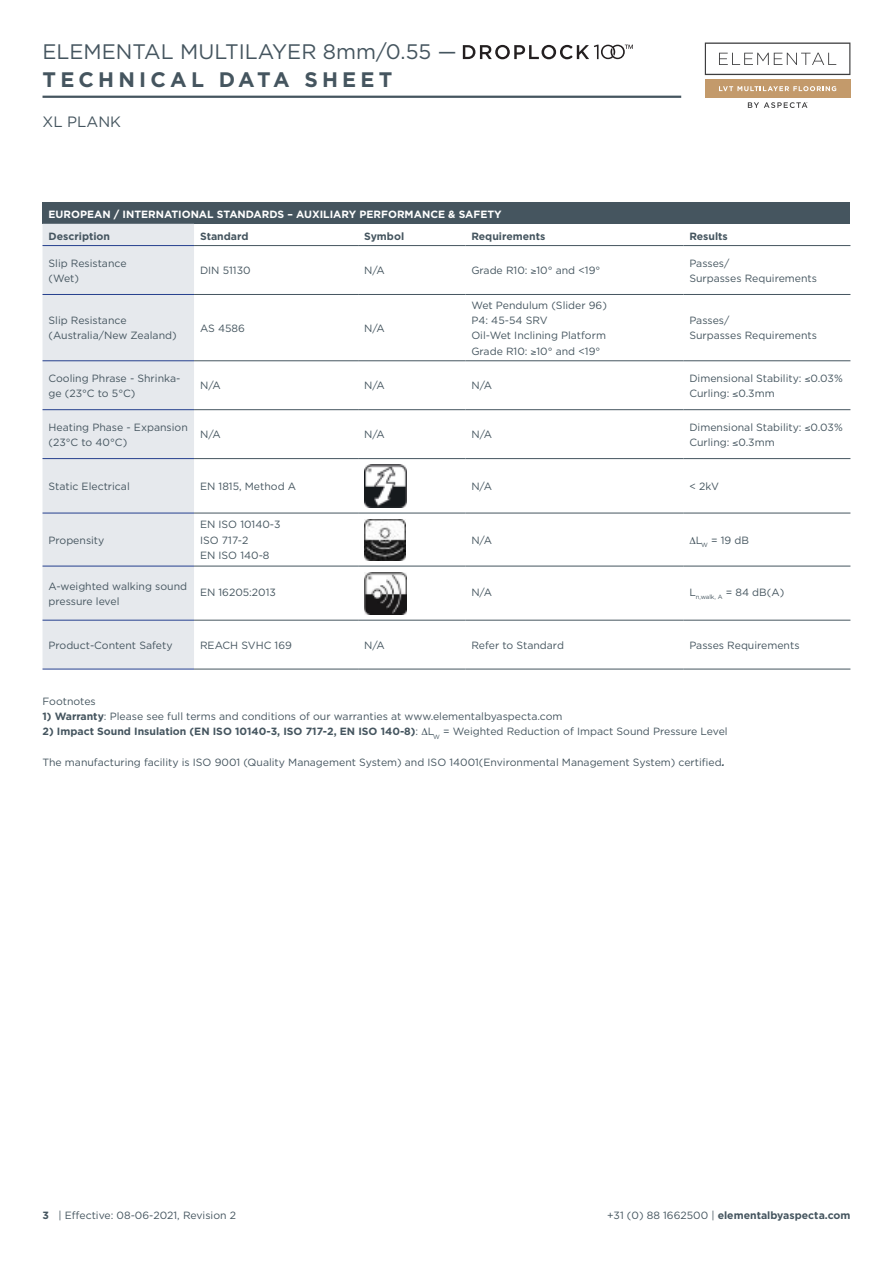
<style>
.page{position:relative;width:893px;height:1263px;background:#fff}
.page>*{position:absolute;margin:0;border:0;box-sizing:border-box;transform-origin:0 0}
.t1{font:21px "Gotham";color:#45555f}
.t2{font:700 21px "Gotham";letter-spacing:.2em;color:#45555f}
.t3{font:15px "Gotham";color:#45555f}
.t4{font:10.5px/15.3px "Gotham";color:#45555f}
.t5{font:700 10.5px "Gotham";color:#45555f}
.t6{font:700 10.5px "Gotham";color:#fff}
.s1{font-weight:700}
.s2{font-weight:400}
.s3{font-weight:700;font-style:italic}
</style>
<div class="page">
<hr style="left:43px;top:96px;width:638px;height:2px;background:#45555f">
<svg style="left:463px;top:45px;width:170px;height:14px"></svg>
<div style="left:705px;top:79px;width:145px;height:19px;background:#c39a6b"></div>
<svg style="left:705px;top:43px;width:145px;height:32px"></svg>
<svg style="left:719px;top:86px;width:117px;height:5px"></svg>
<svg style="left:748px;top:102px;width:59px;height:6px"></svg>
<div style="left:43px;top:202px;width:807px;height:22px;background:#45555f"></div>
<div style="left:43px;top:224px;width:151px;height:445px;background:#e6e9ed"></div>
<hr style="left:43px;top:245px;width:151px;height:1px;background:#253f8e">
<hr style="left:43px;top:294px;width:151px;height:1px;background:#253f8e">
<hr style="left:43px;top:360px;width:151px;height:1px;background:#253f8e">
<hr style="left:43px;top:409px;width:151px;height:1px;background:#253f8e">
<hr style="left:43px;top:458px;width:151px;height:1px;background:#253f8e">
<hr style="left:43px;top:513px;width:151px;height:1px;background:#253f8e">
<hr style="left:43px;top:566px;width:151px;height:1px;background:#253f8e">
<hr style="left:43px;top:620px;width:151px;height:1px;background:#253f8e">
<hr style="left:43px;top:669px;width:151px;height:1px;background:#253f8e">
<hr style="left:194px;top:245px;width:164px;height:1px;background:#45555f">
<hr style="left:358px;top:245px;width:107px;height:1px;background:#45555f">
<hr style="left:465px;top:245px;width:218px;height:1px;background:#45555f">
<hr style="left:683px;top:245px;width:167px;height:1px;background:#45555f">
<hr style="left:194px;top:294px;width:164px;height:1px;background:#45555f">
<hr style="left:358px;top:294px;width:107px;height:1px;background:#45555f">
<hr style="left:465px;top:294px;width:218px;height:1px;background:#45555f">
<hr style="left:683px;top:294px;width:167px;height:1px;background:#45555f">
<hr style="left:194px;top:360px;width:164px;height:1px;background:#45555f">
<hr style="left:358px;top:360px;width:107px;height:1px;background:#45555f">
<hr style="left:465px;top:360px;width:218px;height:1px;background:#45555f">
<hr style="left:683px;top:360px;width:167px;height:1px;background:#45555f">
<hr style="left:194px;top:409px;width:164px;height:1px;background:#45555f">
<hr style="left:358px;top:409px;width:107px;height:1px;background:#45555f">
<hr style="left:465px;top:409px;width:218px;height:1px;background:#45555f">
<hr style="left:683px;top:409px;width:167px;height:1px;background:#45555f">
<hr style="left:194px;top:458px;width:164px;height:1px;background:#45555f">
<hr style="left:358px;top:458px;width:107px;height:1px;background:#45555f">
<hr style="left:465px;top:458px;width:218px;height:1px;background:#45555f">
<hr style="left:683px;top:458px;width:167px;height:1px;background:#45555f">
<hr style="left:194px;top:513px;width:164px;height:1px;background:#45555f">
<hr style="left:358px;top:513px;width:107px;height:1px;background:#45555f">
<hr style="left:465px;top:513px;width:218px;height:1px;background:#45555f">
<hr style="left:683px;top:513px;width:167px;height:1px;background:#45555f">
<hr style="left:194px;top:566px;width:164px;height:1px;background:#45555f">
<hr style="left:358px;top:566px;width:107px;height:1px;background:#45555f">
<hr style="left:465px;top:566px;width:218px;height:1px;background:#45555f">
<hr style="left:683px;top:566px;width:167px;height:1px;background:#45555f">
<hr style="left:194px;top:620px;width:164px;height:1px;background:#45555f">
<hr style="left:358px;top:620px;width:107px;height:1px;background:#45555f">
<hr style="left:465px;top:620px;width:218px;height:1px;background:#45555f">
<hr style="left:683px;top:620px;width:167px;height:1px;background:#45555f">
<hr style="left:194px;top:669px;width:164px;height:1px;background:#45555f">
<hr style="left:358px;top:669px;width:107px;height:1px;background:#45555f">
<hr style="left:465px;top:669px;width:218px;height:1px;background:#45555f">
<hr style="left:683px;top:669px;width:167px;height:1px;background:#45555f">
<img style="left:364px;top:465px;width:43px;height:42px">
<img style="left:364px;top:519px;width:41px;height:41px">
<img style="left:364px;top:572px;width:42px;height:42px">
<h1 class="t1" style="left:43px;top:38px;width:415px">ELEMENTAL MULTILAYER 8mm/0.55 —</h1>
<h1 class="t2" style="left:43px;top:66px;width:351px">TECHNICAL DATA SHEET</h1>
<h2 class="t3" style="left:43px;top:112px;width:80px">XL PLANK</h2>
<p class="t6" style="left:49px;top:207px;width:455px">EUROPEAN / INTERNATIONAL STANDARDS – AUXILIARY PERFORMANCE &amp; SAFETY</p>
<p class="t5" style="left:49px;top:229px;width:63px">Description</p>
<p class="t5" style="left:200px;top:229px;width:50px">Standard</p>
<p class="t5" style="left:364px;top:229px;width:42px">Symbol</p>
<p class="t5" style="left:471px;top:229px;width:75px">Requirements</p>
<p class="t5" style="left:689px;top:229px;width:40px">Results</p>
<p class="t4" style="left:49px;top:255px;width:80px">Slip Resistance (Wet)</p>
<p class="t4" style="left:200px;top:263px;width:52px">DIN 51130</p>
<p class="t4" style="left:364px;top:263px;width:22px">N/A</p>
<p class="t4" style="left:471px;top:263px;width:130px">Grade R10: ≥10° and &lt;19°</p>
<p class="t4" style="left:689px;top:255px;width:129px">Passes/<br>Surpasses Requirements</p>
<p class="t4" style="left:49px;top:313px;width:130px">Slip Resistance (Australia/New Zealand)</p>
<p class="t4" style="left:200px;top:320px;width:46px">AS 4586</p>
<p class="t4" style="left:364px;top:320px;width:22px">N/A</p>
<p class="t4" style="left:471px;top:297px;width:137px">Wet Pendulum (Slider 96)<br>P4: 45-54 SRV<br>Oil-Wet Inclining Platform<br>Grade R10: ≥10° and &lt;19°</p>
<p class="t4" style="left:689px;top:313px;width:129px">Passes/<br>Surpasses Requirements</p>
<p class="t4" style="left:49px;top:370px;width:133px">Cooling Phrase - Shrinka&shy;ge (23°C to 5°C)</p>
<p class="t4" style="left:200px;top:378px;width:22px">N/A</p>
<p class="t4" style="left:364px;top:378px;width:22px">N/A</p>
<p class="t4" style="left:471px;top:378px;width:22px">N/A</p>
<p class="t4" style="left:689px;top:370px;width:155px">Dimensional Stability: ≤0.03%<br>Curling: ≤0.3mm</p>
<p class="t4" style="left:49px;top:419px;width:141px">Heating Phase - Expansion (23°C to 40°C)</p>
<p class="t4" style="left:200px;top:427px;width:22px">N/A</p>
<p class="t4" style="left:364px;top:427px;width:22px">N/A</p>
<p class="t4" style="left:471px;top:427px;width:22px">N/A</p>
<p class="t4" style="left:689px;top:419px;width:155px">Dimensional Stability: ≤0.03%<br>Curling: ≤0.3mm</p>
<p class="t4" style="left:49px;top:478px;width:83px">Static Electrical</p>
<p class="t4" style="left:200px;top:478px;width:98px">EN 1815, Method A</p>
<p class="t4" style="left:471px;top:478px;width:22px">N/A</p>
<p class="t4" style="left:689px;top:478px;width:31px">&lt; 2kV</p>
<p class="t4" style="left:49px;top:532px;width:57px">Propensity</p>
<p class="t4" style="left:200px;top:517px;width:82px">EN ISO 10140-3<br>ISO 717-2<br>EN ISO 140-8</p>
<p class="t4" style="left:471px;top:532px;width:22px">N/A</p>
<p class="t4" style="left:689px;top:532px;width:61px">∆L<sub>W</sub> = 19 dB</p>
<p class="t4" style="left:49px;top:578px;width:140px">A-weighted walking sound pressure level</p>
<p class="t4" style="left:200px;top:584px;width:77px">EN 16205:2013</p>
<p class="t4" style="left:471px;top:584px;width:22px">N/A</p>
<p class="t4" style="left:689px;top:584px;width:96px">L<sub>n,walk,</sub> <sub>A</sub> = 84 dB(A)</p>
<p class="t4" style="left:49px;top:637px;width:126px">Product-Content Safety</p>
<p class="t4" style="left:200px;top:637px;width:93px">REACH SVHC 169</p>
<p class="t4" style="left:364px;top:637px;width:22px">N/A</p>
<p class="t4" style="left:471px;top:637px;width:94px">Refer to Standard</p>
<p class="t4" style="left:689px;top:637px;width:112px">Passes Requirements</p>
<p class="t4" style="left:43px;top:693px;width:55px">Footnotes</p>
<p class="t4" style="left:43px;top:708px;width:521px"><span class="s1">1) Warranty</span>: Please see full terms and conditions of our warranties at www.elementalbyaspecta.com</p>
<p class="t5" style="left:43px;top:724px;width:687px">2) Impact Sound Insulation (EN ISO 10140-3, ISO 717-2, EN ISO 140-8)<span class="s2">:</span> ∆<span class="s2">L</span><sub>W</sub> <span class="s2">= Weighted Reduction of Impact Sound Pressure Level</span></p>
<p class="t4" style="left:43px;top:754px;width:684px">The manufacturing facility is ISO 9001 (Quality Management System) and ISO 14001(Environmental Management System) certified<span class="s3">.</span></p>
<p class="t4" style="left:43px;top:1207px;width:195px"><span class="s1">3</span> | Effective: 08-06-2021, Revision 2</p>
<p class="t5" style="left:607px;top:1208px;width:245px"><span class="s2">+31 (0) 88 1662500 |</span> elementalbyaspecta.com</p>
</div>
